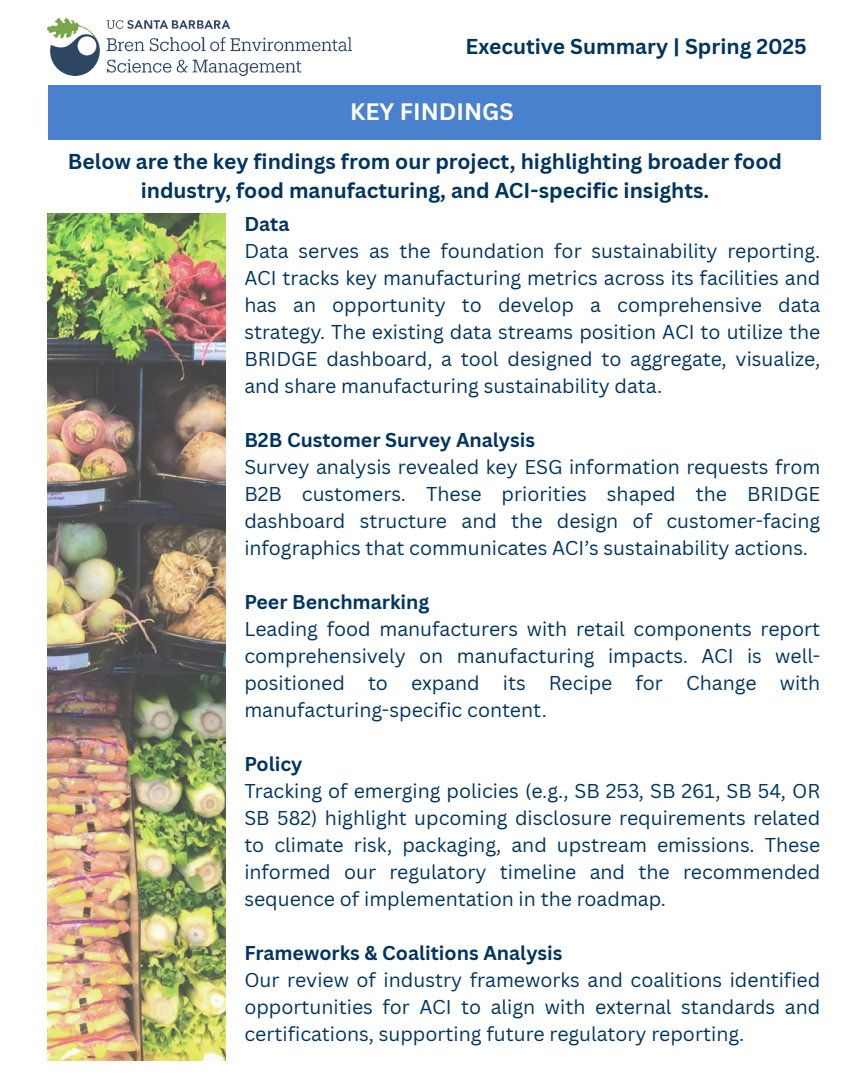
<style>
.page{position:relative;width:864px;height:1080px;background:#fff}
.page>*{position:absolute;margin:0;border:0;box-sizing:border-box;transform-origin:0 0}
.t1{font:700 23.1px "Canva Sans";color:#fff}
.t2{font:700 21px/29.2px "Canva Sans";color:#003560;text-align:center}
.t3{font:19.5px/27px "Canva Sans";color:#003560;text-align:justify}
.t4{font:700 19.5px "Canva Sans";color:#003560}
</style>
<div class="page">
<div style="left:48px;top:85px;width:772px;height:55px;background:#4a81ce"></div>
<img style="left:48px;top:18px;width:304px;height:58px">
<img style="left:48px;top:214px;width:178px;height:847px">
<p class="t2" style="left:466px;top:31px;width:343px">Executive Summary | Spring 2025</p>
<p class="t1" style="left:350px;top:96px;width:165px">KEY FINDINGS</p>
<p class="t2" style="left:68px;top:146px;width:716px">Below are the key findings from our project, highlighting broader food industry, food manufacturing, and ACI-specific insights.</p>
<h2 class="t4" style="left:244px;top:210px;width:47px">Data</h2>
<h1 class="t3" style="left:244px;top:237px;width:577px">Data serves as the foundation for sustainability reporting.<br>ACI tracks key manufacturing metrics across its facilities and has an opportunity to develop a comprehensive data strategy. The existing data streams position ACI to utilize the BRIDGE dashboard, a tool designed to aggregate, visualize, and share manufacturing sustainability data.</h1>
<h2 class="t4" style="left:244px;top:426px;width:292px">B2B Customer Survey Analysis</h2>
<p class="t3" style="left:244px;top:453px;width:577px">Survey analysis revealed key ESG information requests from B2B customers. These priorities shaped the BRIDGE dashboard structure and the design of customer-facing infographics that communicates ACI’s sustainability actions.</p>
<p class="t4" style="left:244px;top:588px;width:187px">Peer Benchmarking</p>
<p class="t3" style="left:244px;top:615px;width:577px">Leading food manufacturers with retail components report comprehensively on manufacturing impacts. ACI is well&shy;positioned to expand its Recipe for Change with manufacturing-specific content.</p>
<p class="t4" style="left:244px;top:750px;width:60px">Policy</p>
<p class="t3" style="left:244px;top:777px;width:577px">Tracking of emerging policies (e.g., SB 253, SB 261, SB 54, OR SB 582) highlight upcoming disclosure requirements related to climate risk, packaging, and upstream emissions. These informed our regulatory timeline and the recommended sequence of implementation in the roadmap.</p>
<p class="t4" style="left:244px;top:939px;width:320px">Frameworks &amp; Coalitions Analysis</p>
<p class="t3" style="left:244px;top:966px;width:577px">Our review of industry frameworks and coalitions identified opportunities for ACI to align with external standards and certifications, supporting future regulatory reporting.</p>
</div>
